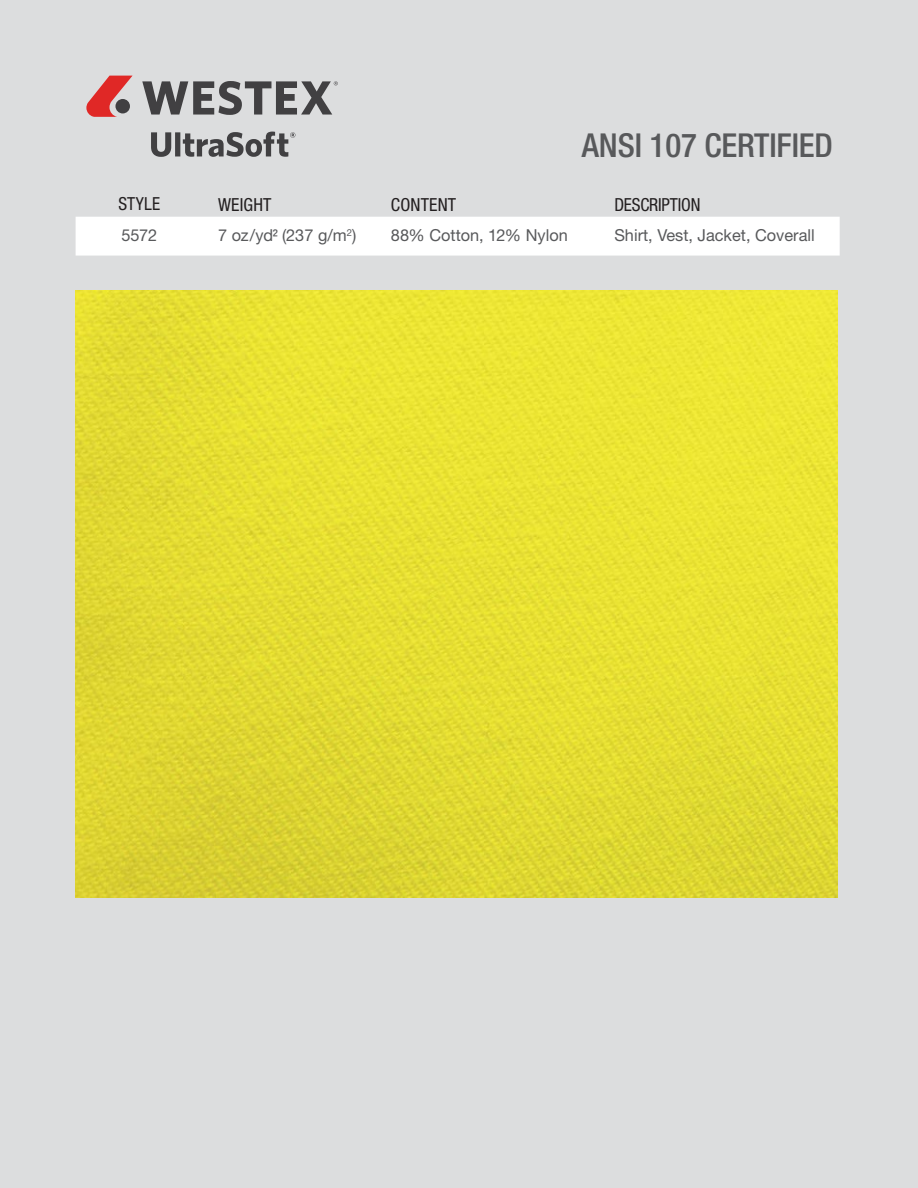
<style>
.page{position:relative;width:918px;height:1188px;background:#dcddde}
.page>*{position:absolute;margin:0;border:0;box-sizing:border-box;transform-origin:0 0}
.t1{font:500 condensed 33px "Helvetica Neue";letter-spacing:-.005em;color:#58595b}
.t2{font:condensed 18px "Helvetica Neue";letter-spacing:.005em;color:#231f20}
.t3{font:16.5px "Helvetica Neue";color:#58595b}
.s1{font-stretch:condensed}
</style>
<div class="page">
<div style="left:76px;top:217px;width:764px;height:39px;background:#fff"></div>
<img style="left:76px;top:291px;width:762px;height:606px">
<svg style="left:86px;top:76px;width:46px;height:41px"></svg>
<div style="left:115px;top:99px;width:15px;height:14px;background:#414042;border-radius:50%"></div>
<svg style="left:142px;top:81px;width:196px;height:34px"></svg>
<svg style="left:151px;top:132px;width:20px;height:25px"></svg>
<div style="left:175px;top:132px;width:5px;height:24px;background:#414042"></div>
<svg style="left:183px;top:132px;width:112px;height:25px"></svg>
<h1 class="t1" style="left:582px;top:126px;width:253px">ANSI 107 CERTIFIED</h1>
<p class="t2" style="left:119px;top:193px;width:43px">STYLE</p>
<p class="t2" style="left:218px;top:194px;width:55px">WEIGHT</p>
<p class="t2" style="left:391px;top:194px;width:67px">CONTENT</p>
<p class="t2" style="left:614px;top:194px;width:88px">DESCRIPTION</p>
<p class="t3" style="left:122px;top:226px;width:37px">5572</p>
<p class="t3" style="left:218px;top:226px;width:140px">7 oz/yd<span class="s1">²</span> (237 g/m<sup>2</sup>)</p>
<p class="t3" style="left:391px;top:226px;width:179px">88% Cotton, 12% Nylon</p>
<p class="t3" style="left:614px;top:226px;width:202px">Shirt, Vest, Jacket, Coverall</p>
</div>
